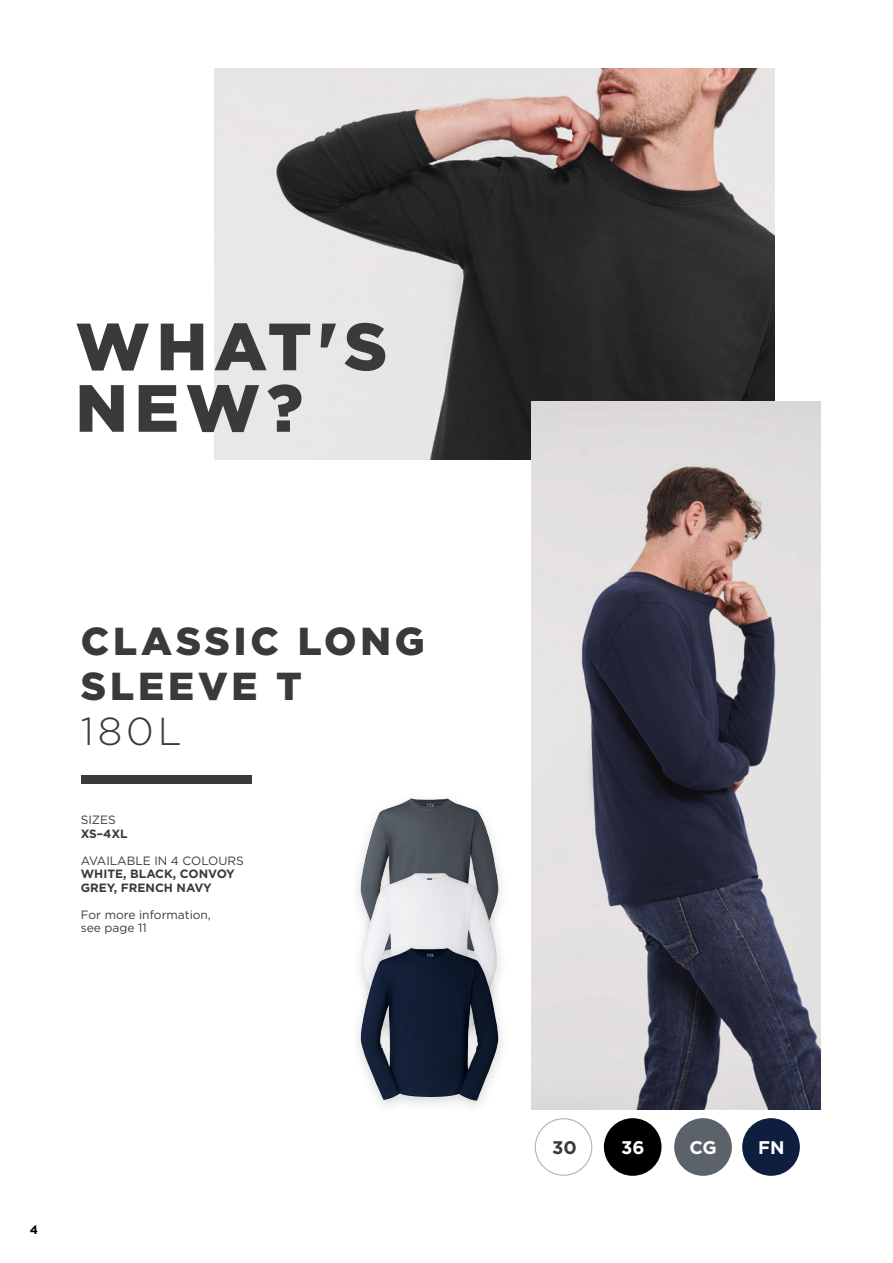
<style>
.page{position:relative;width:893px;height:1263px;background:#fff}
.page>*{position:absolute;margin:0;border:0;box-sizing:border-box;transform-origin:0 0}
.t1{font:900 66.6px/61.5px "Gotham";letter-spacing:.1em;color:#3a3a39}
.t2{font:900 39px/45px "Gotham";letter-spacing:.1em;color:#3a3a39}
.t3{font:300 39px "Gotham";color:#3a3a39}
.t4{font:700 18.3px "Gotham";color:#fff}
.t5{font:700 18.3px "Gotham";color:#3a3a39}
.t6{font:12px/13.5px "Gotham";color:#3a3a39}
.t7{font:700 12px/13.5px "Gotham";color:#3a3a39}
.t8{font:700 12px "Gotham";color:#000}
</style>
<div class="page">
<img style="left:215px;top:69px;width:559px;height:391px">
<img style="left:531px;top:401px;width:290px;height:708px">
<img style="left:361px;top:798px;width:136px;height:67px">
<div style="left:351px;top:865px;width:157px;height:175px;background:#000;opacity:.15"></div>
<img style="left:362px;top:873px;width:135px;height:67px">
<div style="left:350px;top:940px;width:159px;height:175px;background:#000;opacity:.15"></div>
<img style="left:361px;top:948px;width:137px;height:152px">
<div style="left:674px;top:1118px;width:58px;height:58px;background:#5c6269;border-radius:50%"></div>
<div style="left:742px;top:1118px;width:58px;height:58px;background:#0d1e3f;border-radius:50%"></div>
<div style="left:604px;top:1118px;width:57px;height:58px;background:#000;border-radius:50%"></div>
<div style="left:535px;top:1118px;width:57px;height:58px;border:1px solid #b1b2b3;border-radius:50%"></div>
<div style="left:81px;top:775px;width:170px;height:9px;background:#3a3a39"></div>
<h1 class="t1" style="left:76px;top:315px;width:313px">WHAT'S<br>NEW?</h1>
<h2 class="t2" style="left:81px;top:618px;width:346px">CLASSIC LONG<br>SLEEVE T</h2>
<h2 class="t3" style="left:81px;top:706px;width:102px">180L</h2>
<p class="t6" style="left:81px;top:813px;width:37px">SIZES</p>
<p class="t7" style="left:81px;top:826px;width:48px">XS–4XL</p>
<p class="t6" style="left:81px;top:853px;width:165px">AVAILABLE IN 4 COLOURS</p>
<p class="t7" style="left:81px;top:867px;width:155px">WHITE, BLACK, CONVOY<br>GREY, FRENCH NAVY</p>
<p class="t6" style="left:81px;top:907px;width:132px">For more information, see page 11</p>
<p class="t8" style="left:30px;top:1221px;width:10px">4</p>
<h3 class="t5" style="left:552px;top:1136px;width:26px">30</h3>
<h3 class="t4" style="left:621px;top:1136px;width:25px">36</h3>
<h3 class="t4" style="left:689px;top:1136px;width:29px">CG</h3>
<h3 class="t4" style="left:758px;top:1136px;width:28px">FN</h3>
</div>
